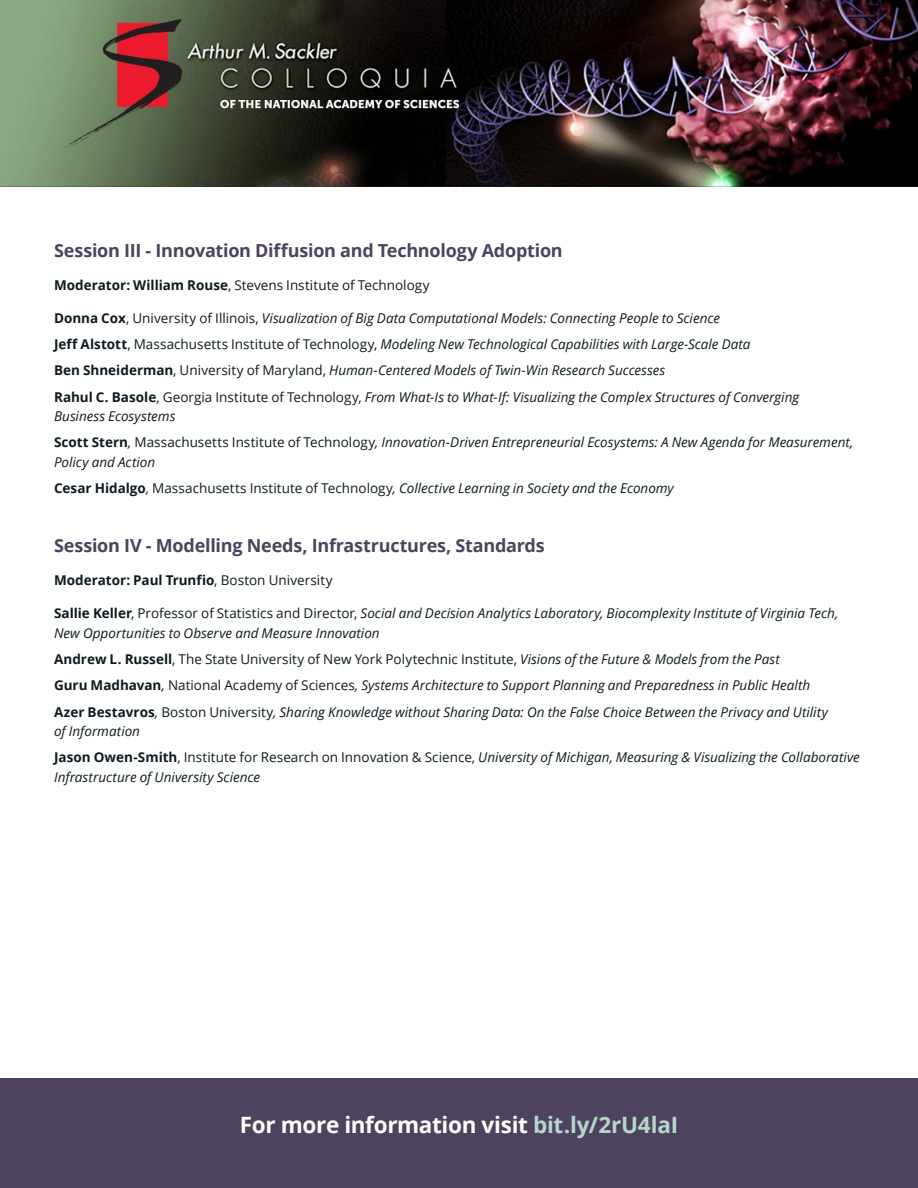
<style>
.page{position:relative;width:918px;height:1188px;background:#fff}
.page>*{position:absolute;margin:0;border:0;box-sizing:border-box;transform-origin:0 0}
.t1{font:700 22.5px "Open Sans";letter-spacing:-.015em;color:#fff}
.t2{font:700 18px "Open Sans";letter-spacing:-.015em;color:#4d435e}
.t3{font:italic 13.5px/19.5px "Open Sans";color:#0d1b20}
.t4{font:13.5px "Open Sans";color:#0d1b20}
.t5{font:700 13.5px "Open Sans";letter-spacing:-.005em;color:#0d1b20}
.s1{font-weight:700}
.s2{font-weight:700;font-style:normal}
.s3{font-style:normal}
.s4{font-weight:400}
.s5{font-style:italic}
.s6{color:#b6d6c9}
</style>
<div class="page">
<img style="left:0;top:0;width:918px;height:187px">
<div style="left:0;top:1079px;width:918px;height:109px;background:#4d435e"></div>
<p class="t2" style="left:54px;top:238px;width:510px">Session III - Innovation Diffusion and Technology Adoption</p>
<p class="t4" style="left:54px;top:276px;width:377px"><span class="s1">Moderator: William Rouse</span>, Stevens Institute of Technology</p>
<p class="t3" style="left:54px;top:308px;width:668px"><span class="s2">Donna Cox</span><span class="s3">, University of Illinois,</span> Visualization of Big Data Computational Models: Connecting People to Science</p>
<p class="t3" style="left:54px;top:334px;width:698px"><span class="s2">Jeff Alstott</span><span class="s3">, Massachusetts Institute of Technology,</span> Modeling New Technological Capabilities with Large-Scale Data</p>
<p class="t3" style="left:54px;top:360px;width:613px"><span class="s2">Ben Shneiderman</span><span class="s3">, University of Maryland,</span> Human-Centered Models of Twin-Win Research Successes</p>
<p class="t3" style="left:54px;top:387px;width:747px"><span class="s2">Rahul C. Basole</span><span class="s3">, Georgia Institute of Technology,</span> From What-Is to What-If: Visualizing the Complex Structures of Converging<br>Business Ecosystems</p>
<p class="t3" style="left:54px;top:432px;width:801px"><span class="s2">Scott Stern</span>, <span class="s3">Massachusetts Institute of Technology</span>, Innovation-Driven Entrepreneurial Ecosystems: A New Agenda for Measurement,<br>Policy and Action</p>
<p class="t3" style="left:54px;top:478px;width:621px"><span class="s2">Cesar Hidalgo</span>, <span class="s3">Massachusetts Institute of Technology</span>, Collective Learning in Society and the Economy</p>
<p class="t2" style="left:54px;top:533px;width:492px">Session IV - Modelling Needs, Infrastructures, Standards</p>
<p class="t5" style="left:54px;top:571px;width:280px">Moderator: Paul Trunfio<span class="s4">, Boston University</span></p>
<p class="t3" style="left:54px;top:603px;width:786px"><span class="s2">Sallie Keller</span><span class="s3">, Professor of Statistics and Director,</span> Social and Decision Analytics Laboratory, Biocomplexity Institute of Virginia Tech,<br>New Opportunities to Observe and Measure Innovation</p>
<p class="t4" style="left:54px;top:650px;width:727px"><span class="s1">Andrew L. Russell</span>, The State University of New York Polytechnic Institute, <span class="s5">Visions of the Future &amp; Models from the Past</span></p>
<p class="t3" style="left:54px;top:675px;width:758px"><span class="s2">Guru Madhavan</span>, <span class="s3">National Academy of Sciences</span>, Systems Architecture to Support Planning and Preparedness in Public Health</p>
<p class="t3" style="left:54px;top:702px;width:776px"><span class="s2">Azer Bestavros</span>, <span class="s3">Boston University</span>, Sharing Knowledge without Sharing Data: On the False Choice Between the Privacy and Utility of Information</p>
<p class="t3" style="left:54px;top:747px;width:807px"><span class="s2">Jason Owen-Smith</span><span class="s3">, Institute for Research on Innovation &amp; Science,</span> University of Michigan, Measuring &amp; Visualizing the Collaborative<br>Infrastructure of University Science</p>
<p class="t1" style="left:240px;top:1109px;width:440px">For more information visit <span class="s6">bit.ly/2rU4laI</span></p>
</div>
